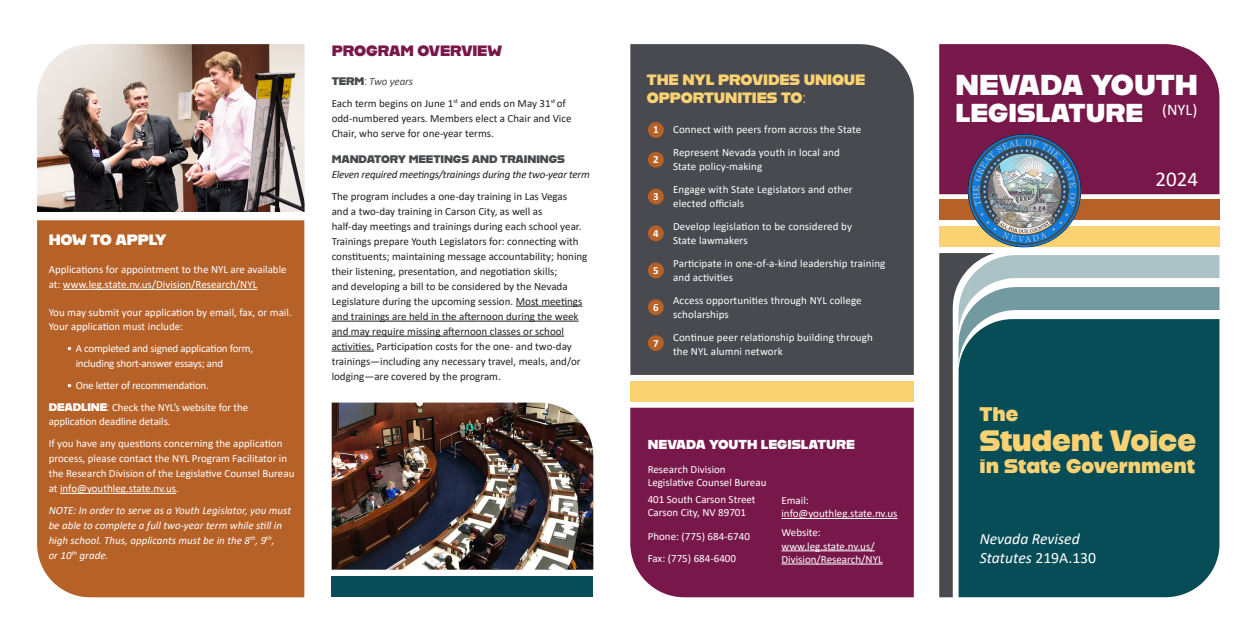
<style>
.page{position:relative;width:1242px;height:630px;background:#fff}
.page>*{position:absolute;margin:0;border:0;box-sizing:border-box;transform-origin:0 0}
.t1{font:29.6px "Alfarn 2";letter-spacing:-.01em;color:#fbd272}
.t2{font:28.8px "Alfarn 2";color:#fff}
.t3{font:25.9px "Alfarn 2";color:#fff}
.t4{font:21px "Calibri";color:#fff}
.t5{font:19.7px "Alfarn 2";color:#fbd272}
.t6{font:16.3px "Calibri";color:#fff}
.t7{font:italic 15.7px/18.8px "Calibri";color:#fff}
.t8{font:15px/18px "Alfarn 2";letter-spacing:-.01em;color:#fbd272}
.t9{font:15px "Alfarn 2";letter-spacing:-.01em;color:#78184a}
.t10{font:15px "Alfarn 2";letter-spacing:-.01em;color:#fff}
.t11{font:13px "Alfarn 2";color:#fff}
.t12{font:11px/15px "Calibri";color:#231f20}
.Paragraph_Text_white{font:11px/15px "Calibri";color:#fff}
.Paragraph_Body_White{font:11px/14px "Calibri";letter-spacing:.01em;color:#fff}
.Italic_White{font:italic 11px/15px "Calibri";color:#fff}
.Paragraph_Text_white-2{font:11px/15px "Calibri";letter-spacing:-.02em;color:#fff}
.t13{font:italic 11px "Calibri";letter-spacing:-.02em;color:#231f20}
.t14{font:11px "Alfarn 2";letter-spacing:-.01em;color:#484a4f}
.t15{font:italic 11px "Calibri";letter-spacing:-.01em;color:#484a4f}
.t16{font:700 11px "Calibri";color:#fff}
.s1{font-family:"Alfarn 2"}
.s2{font-family:"Alfarn 2";font-style:normal}
.s3{font-style:normal}
</style>
<div class="page">
<div style="left:37px;top:220px;width:267px;height:377px;background:#b66128"></div>
<img style="left:332px;top:403px;width:261px;height:167px">
<div style="left:630px;top:408px;width:284px;height:189px;background:#78184a"></div>
<div style="left:630px;top:44px;width:284px;height:331px;background:#484a4f"></div>
<div style="left:939px;top:44px;width:280px;height:150px;background:#78184a"></div>
<hr style="left:781px;top:518px;width:117px;height:1px;background:#fff">
<hr style="left:781px;top:550px;width:94px;height:1px;background:#fff">
<hr style="left:781px;top:564px;width:102px;height:1px;background:#fff">
<div style="left:939px;top:226px;width:280px;height:21px;background:#fbd272"></div>
<hr style="left:63px;top:289px;width:194px;height:1px;background:#fff">
<hr style="left:60px;top:493px;width:116px;height:1px;background:#fff">
<div style="left:939px;top:199px;width:280px;height:21px;background:#b66128"></div>
<img style="left:968px;top:134px;width:113px;height:114px;border-radius:57px">
<svg style="left:939px;top:253px;width:281px;height:344px;background:#306770"></svg>
<div style="left:630px;top:381px;width:284px;height:21px;background:#fbd272"></div>
<div style="left:648px;top:122px;width:16px;height:16px;background:#b66128;border-radius:50%"></div>
<div style="left:648px;top:152px;width:16px;height:16px;background:#b66128;border-radius:50%"></div>
<div style="left:648px;top:189px;width:16px;height:16px;background:#b66128;border-radius:50%"></div>
<div style="left:648px;top:225px;width:16px;height:16px;background:#b66128;border-radius:50%"></div>
<div style="left:648px;top:263px;width:16px;height:15px;background:#b66128;border-radius:50%"></div>
<div style="left:648px;top:299px;width:16px;height:16px;background:#b66128;border-radius:50%"></div>
<div style="left:648px;top:335px;width:16px;height:16px;background:#b66128;border-radius:50%"></div>
<div style="left:332px;top:576px;width:261px;height:21px;background:#074d58"></div>
<hr style="left:516px;top:306px;width:66px;height:1px;background:#231f20">
<hr style="left:332px;top:321px;width:247px;height:1px;background:#231f20">
<hr style="left:332px;top:336px;width:232px;height:1px;background:#231f20">
<hr style="left:332px;top:351px;width:42px;height:1px;background:#231f20">
<img style="left:37px;top:44px;width:268px;height:168px">
<h2 class="t10" style="left:49px;top:231px;width:119px">HOW TO APPLY</h2>
<p class="Paragraph_Text_white" style="left:49px;top:262px;width:240px">Applications for appointment to the NYL are available at: www.leg.state.nv.us/Division/Research/NYL</p>
<p class="Paragraph_Text_white" style="left:49px;top:305px;width:245px;line-height:14px">You may submit your application by email, fax, or mail.<br>Your application must include:</p>
<p class="Paragraph_Text_white-2" style="left:76px;top:341px;width:179px;text-indent:-9px">• A completed and signed application form, including short-answer essays; and</p>
<p class="Paragraph_Text_white-2" style="left:67px;top:378px;width:144px">• One letter of recommendation.</p>
<h3 class="Paragraph_Text_white" style="left:49px;top:400px;width:201px;line-height:14px"><span class="s1">DEADLINE:</span> Check the NYL’s website for the application deadline details.</h3>
<p class="Paragraph_Text_white" style="left:49px;top:436px;width:247px">If you have any questions concerning the application process, please contact the NYL Program Facilitator in the Research Division of the Legislative Counsel Bureau at info@youthleg.state.nv.us.</p>
<p class="Italic_White" style="left:49px;top:503px;width:244px">NOTE: In order to serve as a Youth Legislator, you must be able to complete a full two-year term while still in high school. Thus, applicants must be in the 8<sup>th</sup>, 9<sup>th</sup>,<br>or 10<sup>th</sup> grade.</p>
<h2 class="t9" style="left:332px;top:41px;width:172px">PROGRAM OVERVIEW</h2>
<h3 class="t15" style="left:332px;top:74px;width:83px"><span class="s2">TERM:</span> Two years</h3>
<p class="t12" style="left:332px;top:95px;width:241px">Each term begins on June 1<sup>st</sup> and ends on May 31<sup>st</sup> of odd-numbered years. Members elect a Chair and Vice<br>Chair, who serve for one-year terms.</p>
<h3 class="t14" style="left:332px;top:152px;width:235px">MANDATORY MEETINGS AND TRAININGS</h3>
<h3 class="t13" style="left:332px;top:167px;width:260px">Eleven required meetings/trainings during the two-year term</h3>
<p class="t12" style="left:332px;top:188px;width:257px">The program includes a one-day training in Las Vegas<br>and a two-day training in Carson City, as well as<br>half-day meetings and trainings during each school year.<br>Trainings prepare Youth Legislators for: connecting with constituents; maintaining message accountability; honing their listening, presentation, and negotiation skills;<br>and developing a bill to be considered by the Nevada Legislature during the upcoming session. Most meetings and trainings are held in the afternoon during the week and may require missing afternoon classes or school activities. Participation costs for the one- and two-day trainings—including any necessary travel, meals, and/or lodging—are covered by the program.</p>
<h2 class="t8" style="left:647px;top:71px;width:220px">THE NYL PROVIDES UNIQUE<br>OPPORTUNITIES TO:</h2>
<p class="t16" style="left:653px;top:122px;width:7px">1</p>
<p class="t16" style="left:653px;top:152px;width:7px">2</p>
<p class="t16" style="left:653px;top:189px;width:7px">3</p>
<p class="t16" style="left:653px;top:225px;width:7px">4</p>
<p class="t16" style="left:653px;top:263px;width:7px">5</p>
<p class="t16" style="left:653px;top:299px;width:7px">6</p>
<p class="t16" style="left:653px;top:335px;width:7px">7</p>
<p class="Paragraph_Body_White" style="left:673px;top:122px;width:190px">Connect with peers from across the State</p>
<p class="Paragraph_Body_White" style="left:673px;top:145px;width:168px">Represent Nevada youth in local and<br>State policy-making</p>
<p class="Paragraph_Body_White" style="left:673px;top:182px;width:181px">Engage with State Legislators and other elected officials</p>
<p class="Paragraph_Body_White" style="left:673px;top:219px;width:180px">Develop legislation to be considered by<br>State lawmakers</p>
<p class="Paragraph_Body_White" style="left:673px;top:256px;width:214px">Participate in one-of-a-kind leadership training and activities</p>
<p class="Paragraph_Body_White" style="left:673px;top:293px;width:190px">Access opportunities through NYL college scholarships</p>
<p class="Paragraph_Body_White" style="left:673px;top:330px;width:201px">Continue peer relationship building through the NYL alumni network</p>
<h2 class="t11" style="left:648px;top:437px;width:209px">NEVADA YOUTH LEGISLATURE</h2>
<p class="Paragraph_Text_white" style="left:648px;top:462px;width:80px">Research Division</p>
<p class="Paragraph_Text_white" style="left:648px;top:475px;width:120px">Legislative Counsel Bureau</p>
<p class="Paragraph_Text_white" style="left:648px;top:492px;width:109px">401 South Carson Street</p>
<p class="Paragraph_Text_white" style="left:648px;top:505px;width:100px">Carson City, NV 89701</p>
<p class="Paragraph_Text_white" style="left:648px;top:528px;width:104px">Phone: (775) 684-6740</p>
<p class="Paragraph_Text_white" style="left:648px;top:550px;width:90px">Fax: (775) 684-6400</p>
<p class="Paragraph_Text_white" style="left:781px;top:493px;width:29px">Email:</p>
<p class="Paragraph_Text_white" style="left:781px;top:506px;width:118px">info@youthleg.state.nv.us</p>
<p class="Paragraph_Text_white" style="left:781px;top:525px;width:41px">Website:</p>
<p class="Paragraph_Text_white" style="left:781px;top:539px;width:103px;line-height:13.2px">www.leg.state.nv.us/<br>Division/Research/NYL</p>
<h1 class="t2" style="left:956px;top:67px;width:244px">NEVADA YOUTH</h1>
<h1 class="t3" style="left:956px;top:97px;width:189px">LEGISLATURE</h1>
<h1 class="t6" style="left:1162px;top:98px;width:37px">(NYL)</h1>
<h1 class="t5" style="left:980px;top:402px;width:40px">The</h1>
<p class="t4" style="left:1155px;top:164px;width:44px">2024</p>
<h1 class="t1" style="left:980px;top:422px;width:218px">Student Voice</h1>
<h1 class="t5" style="left:980px;top:454px;width:217px">in State Government</h1>
<p class="t7" style="left:980px;top:528px;width:118px">Nevada Revised<br>Statutes <span class="s3">219A.130</span></p>
</div>
